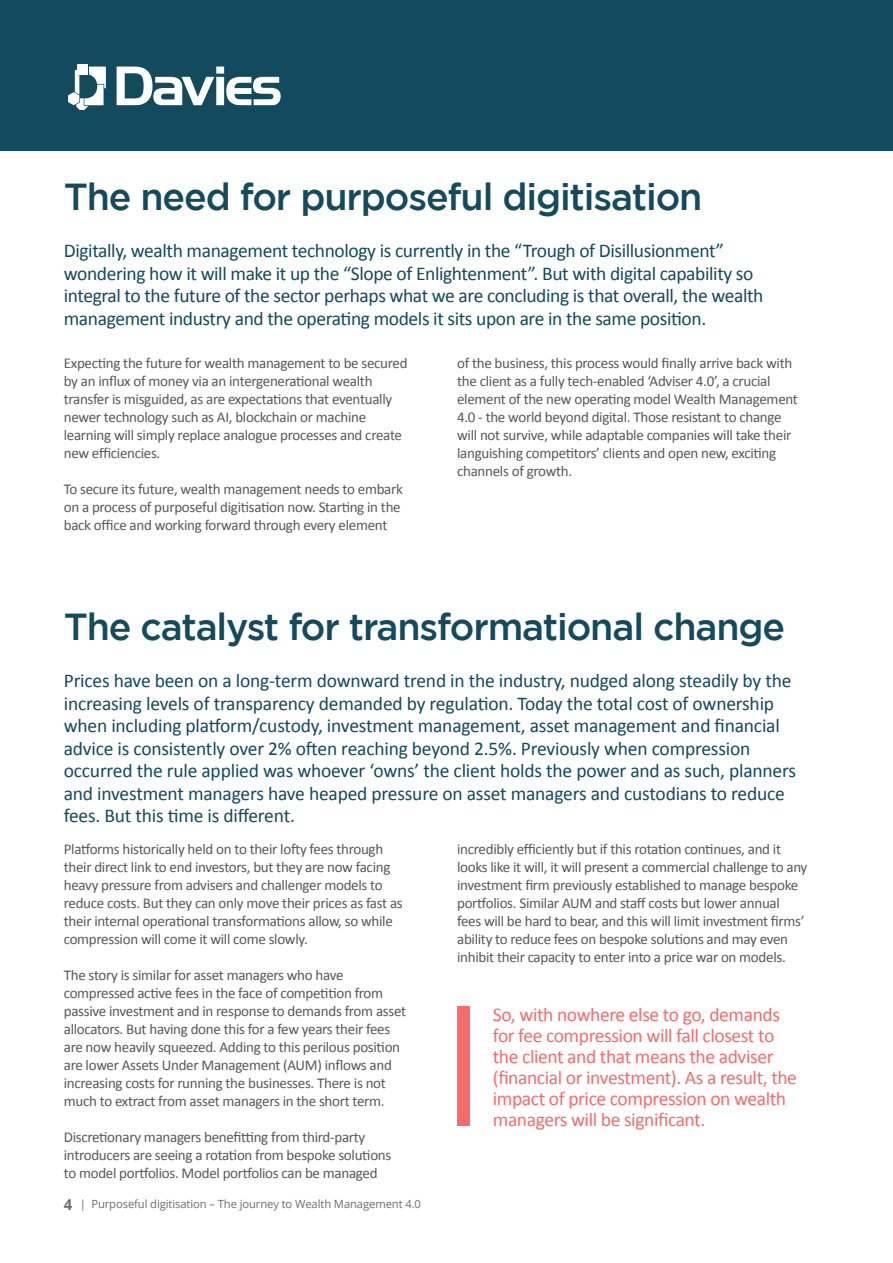
<style>
.page{position:relative;width:893px;height:1263px;background:#fff}
.page>*{position:absolute;margin:0;border:0;box-sizing:border-box;transform-origin:0 0}
.t1{font:500 37.5px "Gotham";letter-spacing:-.03em;color:#124a5e}
.t2{font:19.5px/22.5px "Calibri";letter-spacing:-.015em;color:#124a5e}
.t3{font:19.5px/21px "Calibri";letter-spacing:-.02em;color:#f76b6b}
.t4{font:15px/18px "Calibri";letter-spacing:-.02em;color:#57585a}
.t5{font:11.25px "Open Sans";letter-spacing:-.01em;color:#6c6d70}
.s1{font-weight:700;font-size:15px}
</style>
<div class="page">
<div style="left:0;top:0;width:893px;height:151px;background:#124a5e"></div>
<svg style="left:117px;top:67px;width:164px;height:38px"></svg>
<svg style="left:68px;top:67px;width:38px;height:43px"></svg>
<div style="left:78px;top:64px;width:10px;height:10px;background:#fff"></div>
<div style="left:457px;top:1006px;width:13px;height:120px;background:#f76b6b"></div>
<p class="t1" style="left:64px;top:176px;width:640px">The need for purposeful digitisation</p>
<p class="t2" style="left:64px;top:240px;width:701px">Digitally, wealth management technology is currently in the “Trough of Disillusionment” wondering how it will make it up the “Slope of Enlightenment”. But with digital capability so integral to the future of the sector perhaps what we are concluding is that overall, the wealth management industry and the operating models it sits upon are in the same position.</p>
<p class="t4" style="left:64px;top:354px;width:345px">Expecting the future for wealth management to be secured by an influx of money via an intergenerational wealth transfer is misguided, as are expectations that eventually newer technology such as AI, blockchain or machine learning will simply replace analogue processes and create new efficiencies.</p>
<p class="t4" style="left:64px;top:480px;width:341px">To secure its future, wealth management needs to embark on a process of purposeful digitisation now. Starting in the back office and working forward through every element</p>
<p class="t4" style="left:457px;top:354px;width:342px">of the business, this process would finally arrive back with the client as a fully tech-enabled ‘Adviser 4.0’, a crucial element of the new operating model Wealth Management 4.0 - the world beyond digital. Those resistant to change will not survive, while adaptable companies will take their languishing competitors’ clients and open new, exciting channels of growth.</p>
<p class="t1" style="left:64px;top:605px;width:723px">The catalyst for transformational change</p>
<p class="t2" style="left:64px;top:669px;width:734px">Prices have been on a long-term downward trend in the industry, nudged along steadily by the increasing levels of transparency demanded by regulation. Today the total cost of ownership when including platform/custody, investment management, asset management and financial advice is consistently over 2% often reaching beyond 2.5%. Previously when compression occurred the rule applied was whoever ‘owns’ the client holds the power and as such, planners and investment managers have heaped pressure on asset managers and custodians to reduce fees. But this time is different.</p>
<p class="t4" style="left:64px;top:840px;width:341px">Platforms historically held on to their lofty fees through their direct link to end investors, but they are now facing heavy pressure from advisers and challenger models to reduce costs. But they can only move their prices as fast as their internal operational transformations allow, so while compression will come it will come slowly.</p>
<p class="t4" style="left:64px;top:966px;width:344px">The story is similar for asset managers who have compressed active fees in the face of competition from passive investment and in response to demands from asset allocators. But having done this for a few years their fees are now heavily squeezed. Adding to this perilous position are lower Assets Under Management (AUM) inflows and increasing costs for running the businesses. There is not much to extract from asset managers in the short term.</p>
<p class="t4" style="left:64px;top:1128px;width:329px">Discretionary managers benefitting from third-party introducers are seeing a rotation from bespoke solutions to model portfolios. Model portfolios can be managed</p>
<p class="t4" style="left:457px;top:840px;width:352px">incredibly efficiently but if this rotation continues, and it looks like it will, it will present a commercial challenge to any investment firm previously established to manage bespoke portfolios. Similar AUM and staff costs but lower annual fees will be hard to bear, and this will limit investment firms’ ability to reduce fees on bespoke solutions and may even inhibit their capacity to enter into a price war on models.</p>
<p class="t3" style="left:493px;top:1004px;width:306px">So, with nowhere else to go, demands for fee compression will fall closest to the client and that means the adviser (financial or investment). As a result, the impact of price compression on wealth managers will be significant.</p>
<p class="t5" style="left:64px;top:1196px;width:359px"><span class="s1">4</span> | Purposeful digitisation – The journey to Wealth Management 4.0</p>
</div>
